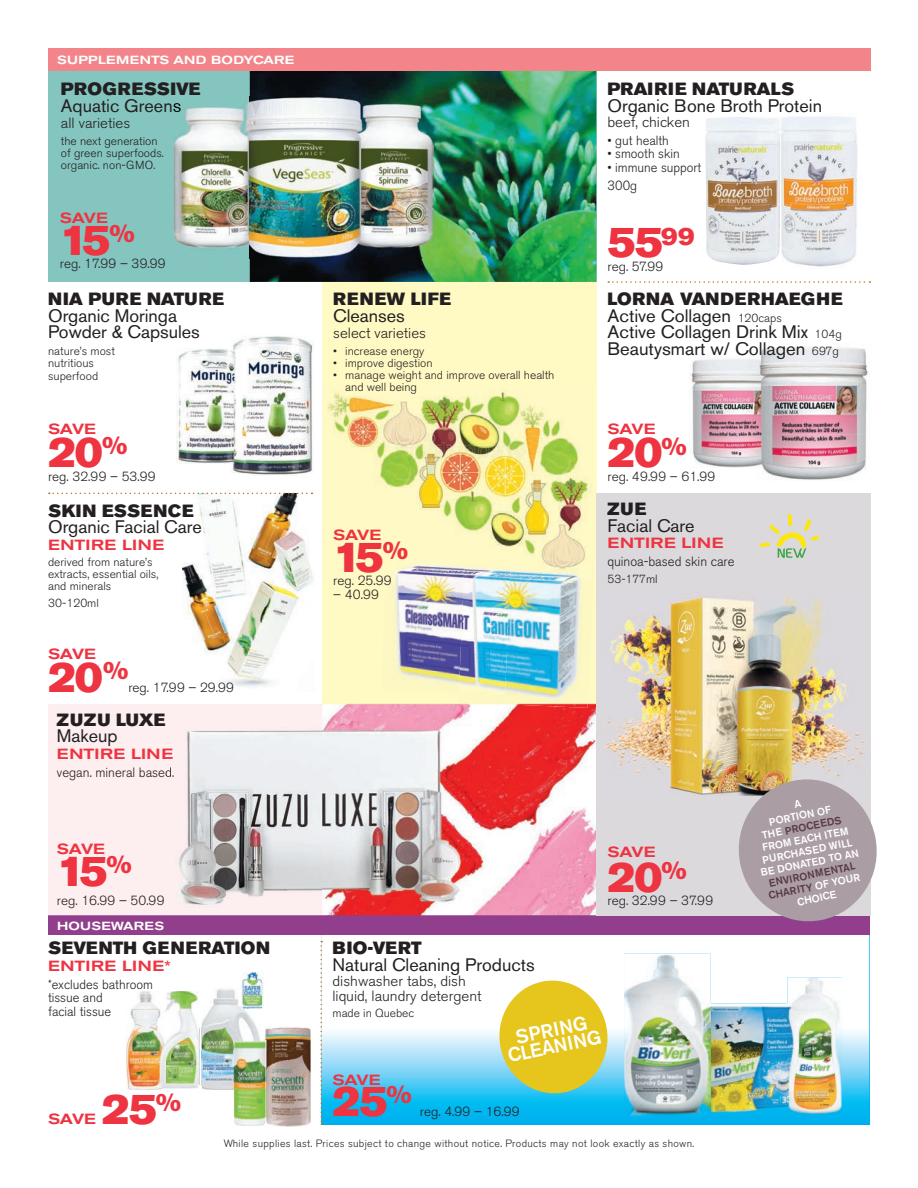
<style>
.page{position:relative;width:918px;height:1188px;background:#fff}
.page>*{position:absolute;margin:0;border:0;box-sizing:border-box;transform-origin:0 0}
.t1{font:42.45px "Akzidenz Grotesk BE Super";letter-spacing:-.03em;color:#ee3341}
.t2{font:500 19.5px/16.5px "Akzidenz Grotesk BE";color:#fff;text-align:center}
.t3{font:18px/16.5px "Akzidenz Grotesk BE";color:#231f20}
.t4{font:17.55px "Akzidenz Grotesk BE Super";letter-spacing:.03em;color:#231f20}
.t5{font:17.55px "Akzidenz Grotesk BE Super";letter-spacing:.01em;color:#231f20}
.t6{font:17.55px "Akzidenz Grotesk BE Super";letter-spacing:.065em;color:#231f20}
.t7{font:300 14.7px/15px "Akzidenz Grotesk BE";color:#231f20}
.t8{font:500 expanded 14.7px "Akzidenz Grotesk BE";letter-spacing:.04em;color:#ee3341}
.t9{font:500 expanded 14.7px "Akzidenz Grotesk BE";color:#ee3341}
.t10{font:300 13.5px "Akzidenz Grotesk BE";color:#231f20}
.t11{font:300 13.2px/13.5px "Akzidenz Grotesk BE";color:#231f20}
.t12{font:300 11.7px/12px "Akzidenz Grotesk BE";color:#231f20}
.t13{font:500 expanded 11.7px "Akzidenz Grotesk BE";letter-spacing:.02em;color:#fff}
.t14{font:300 10.5px "Akzidenz Grotesk BE";letter-spacing:.03em;color:#231f20}
.t15{font:500 10.5px/12px "Akzidenz Grotesk BE";color:#fff;text-align:center}
.t16{font:500 10.5px/12px "Akzidenz Grotesk BE";color:#573944;text-align:center}
.s1{font-weight:300;font-size:11.7px}
.s2{color:#573944}
.s3{color:#fff}
</style>
<div class="page">
<div style="left:322px;top:282px;width:274px;height:422px;background:#fffac4"></div>
<img style="left:327px;top:391px;width:263px;height:167px">
<div style="left:48px;top:71px;width:548px;height:211px;background:#85c5bf"></div>
<img style="left:250px;top:71px;width:346px;height:211px">
<svg style="left:321px;top:935px;width:548px;height:190px"></svg>
<img style="left:691px;top:359px;width:66px;height:109px">
<div style="left:48px;top:48px;width:822px;height:23px;background:#f3858a"></div>
<div style="left:48px;top:915px;width:821px;height:20px;background:#913e8c"></div>
<img style="left:173px;top:96px;width:260px;height:163px">
<img style="left:173px;top:99px;width:8px;height:17px">
<img style="left:757px;top:347px;width:111px;height:133px">
<svg style="left:608px;top:281px;width:262px;height:2px"></svg>
<img style="left:705px;top:117px;width:72px;height:148px">
<img style="left:782px;top:116px;width:76px;height:151px">
<img style="left:777px;top:118px;width:5px;height:138px">
<div style="left:48px;top:704px;width:549px;height:211px;background:#fdeeef"></div>
<div style="left:58px;top:749px;width:108px;height:10px;background:#fdeeef"></div>
<div style="left:57px;top:767px;width:109px;height:13px;background:#fdeeef"></div>
<img style="left:323px;top:704px;width:273px;height:211px">
<img style="left:166px;top:727px;width:306px;height:182px">
<svg style="left:166px;top:749px;width:7px;height:10px"></svg>
<svg style="left:166px;top:767px;width:8px;height:13px"></svg>
<svg style="left:79px;top:856px;width:28px;height:31px"></svg>
<div style="left:597px;top:493px;width:274px;height:422px;background:#dcd9dd"></div>
<svg style="left:760px;top:514px;width:59px;height:44px"></svg>
<img style="left:601px;top:595px;width:264px;height:200px">
<svg style="left:732px;top:773px;width:145px;height:155px"></svg>
<img style="left:395px;top:583px;width:63px;height:101px">
<img style="left:386px;top:549px;width:125px;height:34px">
<img style="left:458px;top:561px;width:136px;height:143px">
<img style="left:511px;top:558px;width:81px;height:25px">
<img style="left:503px;top:705px;width:85px;height:3px">
<img style="left:496px;top:704px;width:92px;height:1px">
<img style="left:459px;top:583px;width:51px;height:112px">
<img style="left:464px;top:556px;width:47px;height:27px">
<img style="left:176px;top:348px;width:54px;height:115px">
<img style="left:230px;top:336px;width:83px;height:140px">
<img style="left:182px;top:494px;width:132px;height:193px">
<svg style="left:49px;top:493px;width:264px;height:1px"></svg>
<img style="left:702px;top:1003px;width:102px;height:117px">
<img style="left:787px;top:977px;width:55px;height:137px">
<img style="left:787px;top:1003px;width:17px;height:111px">
<img style="left:624px;top:954px;width:87px;height:163px">
<img style="left:702px;top:1003px;width:9px;height:114px">
<svg style="left:494px;top:976px;width:119px;height:122px"></svg>
<img style="left:201px;top:986px;width:61px;height:104px">
<img style="left:126px;top:991px;width:40px;height:99px">
<img style="left:159px;top:991px;width:41px;height:97px">
<img style="left:242px;top:972px;width:22px;height:36px">
<img style="left:242px;top:984px;width:20px;height:24px">
<img style="left:234px;top:1040px;width:31px;height:86px">
<img style="left:234px;top:1040px;width:28px;height:50px">
<img style="left:265px;top:1027px;width:46px;height:100px">
<svg style="left:320px;top:941px;width:2px;height:184px"></svg>
<p class="t13" style="left:57px;top:53px;width:239px">SUPPLEMENTS AND BODYCARE</p>
<h3 class="t4" style="left:61px;top:79px;width:141px">PROGRESSIVE</h3>
<h3 class="t3" style="left:61px;top:97px;width:122px">Aquatic Greens</h3>
<p class="t7" style="left:61px;top:116px;width:71px">all varieties</p>
<p class="t12" style="left:61px;top:135px;width:104px">the next generation of green superfoods. organic. non-GMO.</p>
<p class="t9" style="left:60px;top:209px;width:50px">SAVE</p>
<h1 class="t1" style="left:60px;top:215px;width:77px">15<sup>%</sup></h1>
<p class="t11" style="left:60px;top:257px;width:108px">reg. 17.99 – 39.99</p>
<h3 class="t4" style="left:48px;top:289px;width:178px">NIA PURE NATURE</h3>
<h3 class="t3" style="left:48px;top:307px;width:153px">Organic Moringa<br>Powder &amp; Capsules</h3>
<p class="t12" style="left:48px;top:345px;width:68px">nature’s most nutritious</p>
<p class="t12" style="left:48px;top:370px;width:52px">superfood</p>
<p class="t9" style="left:48px;top:420px;width:50px">SAVE</p>
<h1 class="t1" style="left:48px;top:428px;width:81px">20<sup>%</sup></h1>
<p class="t11" style="left:48px;top:470px;width:109px">reg. 32.99 – 53.99</p>
<h3 class="t4" style="left:48px;top:500px;width:147px">SKIN ESSENCE</h3>
<h3 class="t3" style="left:48px;top:519px;width:155px">Organic Facial Care</h3>
<p class="t8" style="left:48px;top:535px;width:118px">ENTIRE LINE</p>
<p class="t12" style="left:48px;top:556px;width:112px">derived from nature’s extracts, essential oils, and minerals</p>
<p class="t12" style="left:48px;top:597px;width:52px">30-120ml</p>
<p class="t9" style="left:48px;top:645px;width:50px">SAVE</p>
<h1 class="t1" style="left:48px;top:653px;width:82px">20<sup>%</sup></h1>
<p class="t11" style="left:128px;top:681px;width:107px">reg. 17.99 – 29.99</p>
<h3 class="t4" style="left:57px;top:710px;width:110px">ZUZU LUXE</h3>
<h3 class="t3" style="left:57px;top:728px;width:62px">Makeup</h3>
<p class="t8" style="left:57px;top:745px;width:118px">ENTIRE LINE</p>
<p class="t10" style="left:57px;top:765px;width:119px">vegan. mineral based.</p>
<p class="t9" style="left:57px;top:840px;width:50px">SAVE</p>
<h1 class="t1" style="left:57px;top:846px;width:77px">15<sup>%</sup></h1>
<p class="t11" style="left:57px;top:894px;width:109px">reg. 16.99 – 50.99</p>
<p class="t13" style="left:57px;top:918px;width:109px">HOUSEWARES</p>
<h3 class="t4" style="left:48px;top:938px;width:223px">SEVENTH GENERATION</h3>
<p class="t8" style="left:48px;top:957px;width:124px">ENTIRE LINE*</p>
<p class="t11" style="left:48px;top:978px;width:106px">*excludes bathroom tissue and<br>facial tissue</p>
<h1 class="t1" style="left:102px;top:1084px;width:81px">25<sup>%</sup></h1>
<p class="t9" style="left:48px;top:1110px;width:50px">SAVE</p>
<h3 class="t6" style="left:333px;top:289px;width:119px">RENEW LIFE</h3>
<h3 class="t3" style="left:333px;top:307px;width:73px">Cleanses</h3>
<p class="t7" style="left:333px;top:326px;width:94px">select varieties</p>
<p class="t12" style="left:333px;top:345px;width:93px">• increase energy</p>
<p class="t12" style="left:333px;top:357px;width:101px">• improve digestion</p>
<p class="t12" style="left:345px;top:369px;width:211px;text-indent:-12px">• manage weight and improve overall health and well being</p>
<p class="t9" style="left:333px;top:526px;width:50px">SAVE</p>
<h1 class="t1" style="left:333px;top:532px;width:77px">15<sup>%</sup></h1>
<p class="t11" style="left:333px;top:574px;width:60px">reg. 25.99</p>
<p class="t11" style="left:333px;top:588px;width:47px">– 40.99</p>
<h3 class="t5" style="left:608px;top:79px;width:188px">PRAIRIE NATURALS</h3>
<h3 class="t3" style="left:608px;top:97px;width:216px">Organic Bone Broth Protein</h3>
<p class="t7" style="left:608px;top:115px;width:84px">beef, chicken</p>
<p class="t11" style="left:608px;top:134px;width:63px">• gut health</p>
<p class="t11" style="left:608px;top:147px;width:74px">• smooth skin</p>
<p class="t11" style="left:608px;top:158px;width:95px;line-height:18px">• immune support<br>300g</p>
<h1 class="t1" style="left:608px;top:218px;width:88px">55<sup>99</sup></h1>
<p class="t11" style="left:608px;top:260px;width:58px">reg. 57.99</p>
<h3 class="t4" style="left:608px;top:289px;width:237px">LORNA VANDERHAEGHE</h3>
<h3 class="t3" style="left:608px;top:307px;width:236px">Active Collagen <span class="s1">120caps<br></span>Active Collagen Drink Mix <span class="s1">104g<br></span>Beautysmart w/ Collagen <span class="s1">697g</span></h3>
<p class="t9" style="left:608px;top:420px;width:50px">SAVE</p>
<h1 class="t1" style="left:608px;top:428px;width:81px">20<sup>%</sup></h1>
<p class="t11" style="left:608px;top:470px;width:110px">reg. 49.99 – 61.99</p>
<h3 class="t4" style="left:608px;top:499px;width:41px">ZUE</h3>
<h3 class="t3" style="left:608px;top:517px;width:89px">Facial Care</h3>
<p class="t8" style="left:608px;top:534px;width:118px">ENTIRE LINE</p>
<p class="t10" style="left:608px;top:554px;width:129px">quinoa-based skin care</p>
<p class="t12" style="left:608px;top:573px;width:52px">53-177ml</p>
<p class="t9" style="left:608px;top:843px;width:50px">SAVE</p>
<h1 class="t1" style="left:608px;top:852px;width:81px">20<sup>%</sup></h1>
<p class="t11" style="left:608px;top:894px;width:107px">reg. 32.99 – 37.99</p>
<p class="t15" style="left:747px;top:808px;width:101px;rotate:-12deg">A<br>PORTION OF<br>THE <span class="s2">PROCEEDS<br></span>FROM EACH ITEM<br>PURCHASED WILL<br>BE DONATED TO AN</p>
<p class="t16" style="left:765px;top:878px;width:95px;rotate:-12deg">ENVIRONMENTAL<br>CHARITY <span class="s3">OF YOUR<br>CHOICE</span></p>
<h3 class="t4" style="left:333px;top:938px;width:91px">BIO-VERT</h3>
<h3 class="t3" style="left:333px;top:956px;width:204px">Natural Cleaning Products</h3>
<p class="t7" style="left:333px;top:973px;width:151px">dishwasher tabs, dish liquid, laundry detergent</p>
<p class="t12" style="left:333px;top:1007px;width:83px">made in Quebec</p>
<h2 class="t2" style="left:503px;top:1032px;width:96px;rotate:-12deg">SPRING<br>CLEANING</h2>
<p class="t9" style="left:333px;top:1071px;width:50px">SAVE</p>
<h1 class="t1" style="left:333px;top:1077px;width:81px">25<sup>%</sup></h1>
<p class="t11" style="left:420px;top:1105px;width:101px">reg. 4.99 – 16.99</p>
<p class="t14" style="left:224px;top:1137px;width:472px">While supplies last. Prices subject to change without notice. Products may not look exactly as shown.</p>
</div>
